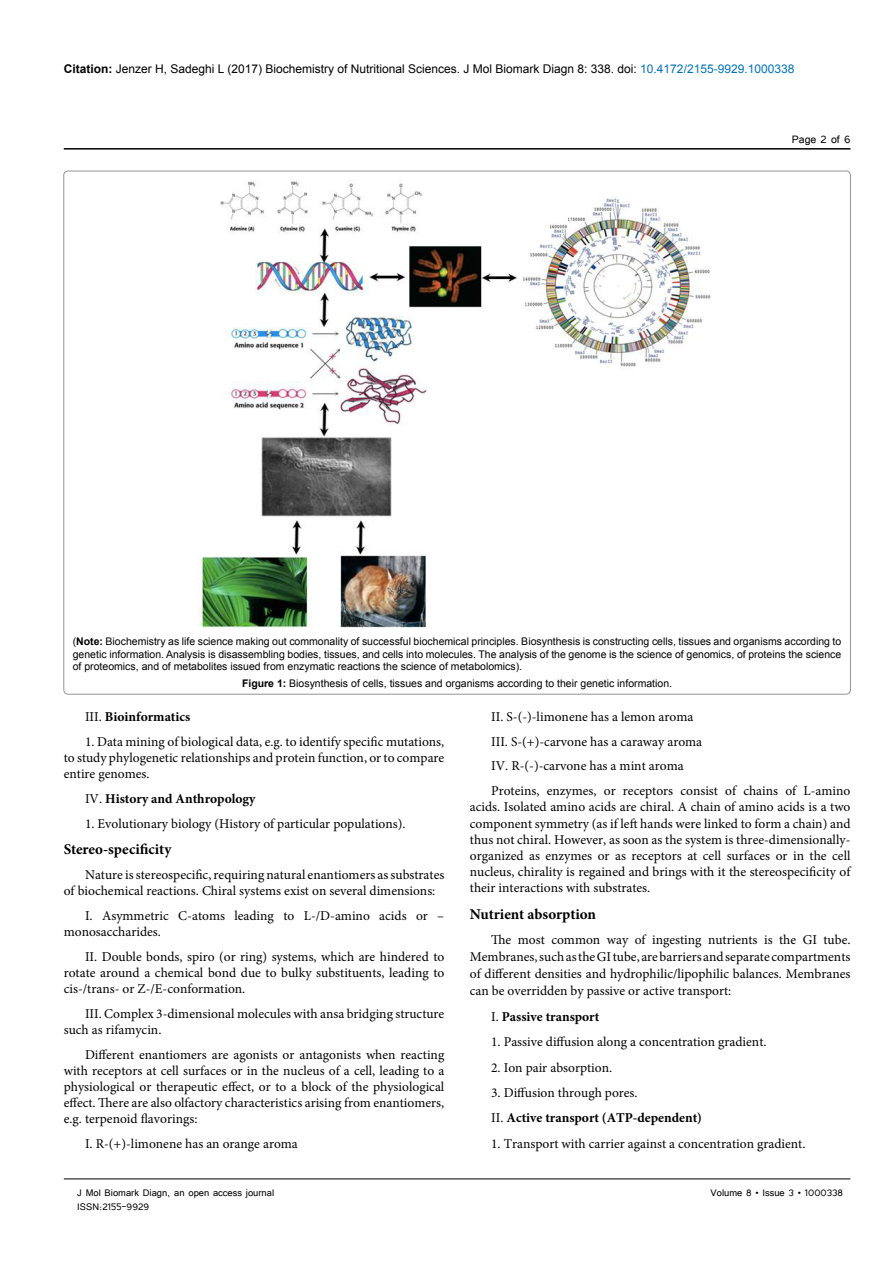
<style>
.page{position:relative;width:893px;height:1263px;background:#fff}
.page>*{position:absolute;margin:0;border:0;box-sizing:border-box;transform-origin:0 0}
.t1{font:700 15px "Minion Pro";letter-spacing:-.005em;color:#000}
.t2{font:13.5px/16.2px "Minion Pro";color:#000;text-align:justify}
.t3{font:700 13.5px/25.5px "Minion Pro";color:#000}
.t4{font:13.5px "Tunga";color:#000}
.t5{font:12px "Arial";color:#000}
.t6{font:12px "Tunga";color:#000}
.t7{font:10.5px/12.6px "Arial";color:#000;text-align:justify}
.s1{font-weight:700}
.s2{color:#0072bc}
.s3{font-weight:400}
</style>
<div class="page">
<hr style="left:64px;top:148px;width:786px;height:2px;background:#000">
<hr style="left:64px;top:1179px;width:786px;height:1px;background:#000">
<img style="left:198px;top:180px;width:513px;height:449px">
<p class="t5" style="left:64px;top:60px;width:732px"><span class="s1">Citation:</span> Jenzer H, Sadeghi L (2017) Biochemistry of Nutritional Sciences. J Mol Biomark Diagn 8: 338. doi: <span class="s2">10.4172/2155-9929.1000338</span></p>
<p class="t4" style="left:792px;top:131px;width:60px">Page 2 of 6</p>
<p class="t7" style="left:73px;top:635px;width:770px">(<span class="s1">Note:</span> Biochemistry as life science making out commonality of successful biochemical principles. Biosynthesis is constructing cells, tissues and organisms according to genetic information. Analysis is disassembling bodies, tissues, and cells into molecules. The analysis of the genome is the science of genomics, of proteins the science of proteomics, and of metabolites issued from enzymatic reactions the science of metabolomics).</p>
<p class="t7" style="left:242px;top:677px;width:432px"><span class="s1">Figure 1:</span> Biosynthesis of cells, tissues and organisms according to their genetic information.</p>
<p class="t3" style="left:85px;top:704px;width:107px"><span class="s3">III.</span> Bioinformatics</p>
<p class="t2" style="left:64px;top:733px;width:382px;text-indent:21px">1. Data mining of biological data, e.g. to identify specific mutations, to study phylogenetic relationships and protein function, or to compare entire genomes.</p>
<p class="t3" style="left:85px;top:786px;width:172px"><span class="s3">IV.</span> History and Anthropology</p>
<p class="t2" style="left:85px;top:815px;width:322px">1. Evolutionary biology (History of particular populations).</p>
<p class="t1" style="left:64px;top:839px;width:109px">Stereo-specificity</p>
<p class="t2" style="left:64px;top:866px;width:382px;text-indent:21px">Nature is stereospecific, requiring natural enantiomers as substrates of biochemical reactions. Chiral systems exist on several dimensions:</p>
<p class="t2" style="left:64px;top:907px;width:382px;text-indent:21px">I. Asymmetric C-atoms leading to L-/D-amino acids or – monosaccharides.</p>
<p class="t2" style="left:64px;top:948px;width:382px;text-indent:21px">II. Double bonds, spiro (or ring) systems, which are hindered to rotate around a chemical bond due to bulky substituents, leading to cis-/trans- or Z-/E-conformation.</p>
<p class="t2" style="left:64px;top:1005px;width:382px;text-indent:21px">III. Complex 3-dimensional molecules with ansa bridging structure such as rifamycin.</p>
<p class="t2" style="left:64px;top:1046px;width:382px;text-indent:21px">Different enantiomers are agonists or antagonists when reacting with receptors at cell surfaces or in the nucleus of a cell, leading to a physiological or therapeutic effect, or to a block of the physiological effect. There are also olfactory characteristics arising from enantiomers, e.g. terpenoid flavorings:</p>
<p class="t2" style="left:85px;top:1136px;width:214px">I. R-(+)-limonene has an orange aroma</p>
<p class="t2" style="left:491px;top:704px;width:361px;line-height:24.8px;text-align:left">II. S-(-)-limonene has a lemon aroma<br>III. S-(+)-carvone has a caraway aroma<br>IV. R-(-)-carvone has a mint aroma<br>Proteins, enzymes, or receptors consist of chains of L-amino</p>
<p class="t2" style="left:470px;top:799px;width:382px">acids. Isolated amino acids are chiral. A chain of amino acids is a two component symmetry (as if left hands were linked to form a chain) and thus not chiral. However, as soon as the system is three-dimensionally&shy;organized as enzymes or as receptors at cell surfaces or in the cell nucleus, chirality is regained and brings with it the stereospecificity of their interactions with substrates.</p>
<p class="t1" style="left:470px;top:903px;width:128px">Nutrient absorption</p>
<p class="t2" style="left:470px;top:932px;width:382px;line-height:17px;text-indent:21px">The most common way of ingesting nutrients is the GI tube.<br>Membranes, such as the GI tube, are barriers and separate compartments of different densities and hydrophilic/lipophilic balances. Membranes can be overridden by passive or active transport:</p>
<p class="t3" style="left:491px;top:1003px;width:110px"><span class="s3">I.</span> Passive transport</p>
<p class="t2" style="left:491px;top:1034px;width:277px">1. Passive diffusion along a concentration gradient.</p>
<p class="t2" style="left:491px;top:1059px;width:123px">2. Ion pair absorption.</p>
<p class="t3" style="left:491px;top:1080px;width:212px"><span class="s3">3. Diffusion through pores.<br>II.</span> Active transport (ATP-dependent)</p>
<p class="t2" style="left:491px;top:1135px;width:316px">1. Transport with carrier against a concentration gradient.</p>
<p class="t6" style="left:77px;top:1184px;width:198px">J Mol Biomark Diagn, an open access journal</p>
<p class="t6" style="left:711px;top:1184px;width:134px">Volume 8 • Issue 3 • 1000338</p>
<p class="t6" style="left:77px;top:1199px;width:74px">ISSN:2155-9929</p>
</div>
